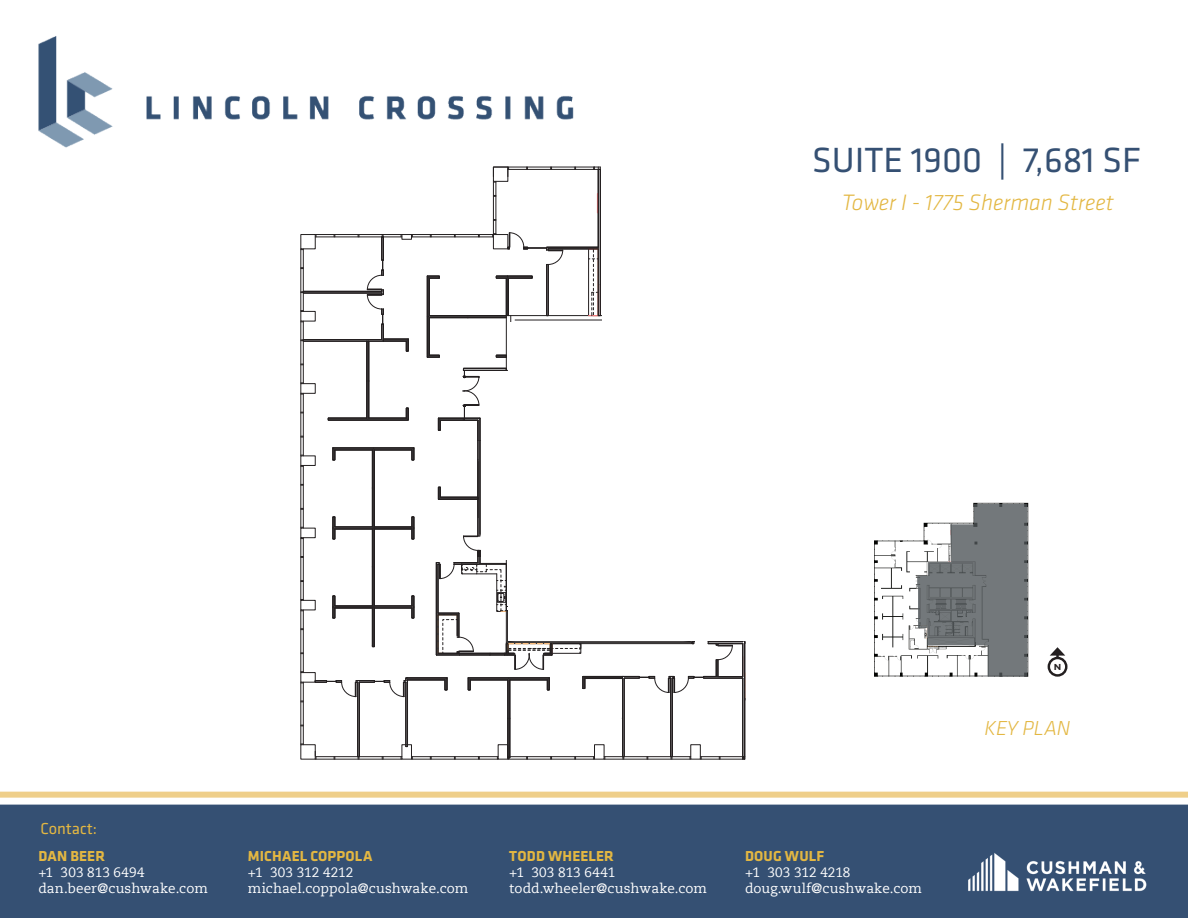
<style>
.page{position:relative;width:1188px;height:918px;background:#fff}
.page>*{position:absolute;margin:0;border:0;box-sizing:border-box;transform-origin:0 0}
.t1{font:36.3px "Klavika Basic";color:#355073}
.t2{font:italic 300 23.1px "Klavika Basic";color:#e3b742}
.t3{font:italic 300 21px "Klavika Basic";color:#e3b742}
.t4{font:16.5px "Klavika Basic";color:#e3b742}
.t5{font:700 15px "Klavika Basic";letter-spacing:.005em;color:#e3b742}
.t6{font:13.5px/16.2px "Caecilia LT Pro 55 Roman";letter-spacing:.005em;color:#fff}
.t7{font:700 8.7px "Gotham";color:#231f20;scale:1.11 1}
</style>
<div class="page">
<div style="left:0;top:805px;width:1188px;height:113px;background:#355073"></div>
<img style="left:38px;top:36px;width:563px;height:131px">
<img style="left:968px;top:853px;width:179px;height:39px">
<div style="left:0;top:792px;width:1188px;height:6px;background:#efcf8a"></div>
<svg style="left:1049px;top:658px;width:17px;height:17px"></svg>
<div style="left:1048px;top:657px;width:20px;height:20px;border:2px solid #231f20;border-radius:50%"></div>
<svg style="left:1050px;top:647px;width:15px;height:11px"></svg>
<img style="left:874px;top:502px;width:155px;height:175px">
<svg style="left:917px;top:504px;width:110px;height:173px"></svg>
<hr style="left:604px;top:759px;width:87px;height:1px;background:#231f20">
<hr style="left:506px;top:315px;width:186px;height:1px;background:#231f20">
<hr style="left:515px;top:320px;width:169px;height:1px;background:#231f20">
<hr style="left:411px;top:756px;width:87px;height:1px;background:#231f20">
<hr style="left:411px;top:234px;width:82px;height:1px;background:#231f20">
<hr style="left:411px;top:237px;width:82px;height:1px;background:#231f20">
<hr style="left:411px;top:759px;width:87px;height:1px;background:#231f20">
<hr style="left:303px;top:465px;width:1px;height:63px;background:#231f20">
<hr style="left:301px;top:465px;width:1px;height:63px;background:#231f20">
<hr style="left:315px;top:759px;width:87px;height:1px;background:#231f20">
<hr style="left:303px;top:682px;width:1px;height:63px;background:#231f20">
<hr style="left:301px;top:682px;width:1px;height:63px;background:#231f20">
<hr style="left:303px;top:610px;width:1px;height:63px;background:#231f20">
<hr style="left:301px;top:610px;width:1px;height:63px;background:#231f20">
<div style="left:301px;top:672px;width:14px;height:10px;border:1px solid #231f20"></div>
<hr style="left:303px;top:538px;width:1px;height:62px;background:#231f20">
<hr style="left:301px;top:538px;width:1px;height:62px;background:#231f20">
<div style="left:301px;top:600px;width:14px;height:10px;border:1px solid #231f20"></div>
<div style="left:301px;top:528px;width:14px;height:10px;border:1px solid #231f20"></div>
<hr style="left:315px;top:237px;width:87px;height:1px;background:#231f20">
<hr style="left:315px;top:234px;width:87px;height:1px;background:#231f20">
<hr style="left:303px;top:321px;width:1px;height:63px;background:#231f20">
<hr style="left:301px;top:321px;width:1px;height:63px;background:#231f20">
<hr style="left:303px;top:393px;width:1px;height:63px;background:#231f20">
<hr style="left:301px;top:393px;width:1px;height:63px;background:#231f20">
<div style="left:301px;top:456px;width:14px;height:10px;border:1px solid #231f20"></div>
<div style="left:301px;top:383px;width:14px;height:10px;border:1px solid #231f20"></div>
<hr style="left:303px;top:249px;width:1px;height:62px;background:#231f20">
<hr style="left:301px;top:249px;width:1px;height:62px;background:#231f20">
<div style="left:301px;top:234px;width:14px;height:15px;border:1px solid #231f20"></div>
<div style="left:402px;top:234px;width:10px;height:5px;border:1px solid #231f20"></div>
<hr style="left:508px;top:759px;width:87px;height:1px;background:#231f20">
<hr style="left:506px;top:316px;width:1px;height:54px;background:#231f20">
<hr style="left:510px;top:316px;width:1px;height:54px;background:#231f20">
<hr style="left:700px;top:759px;width:45px;height:1px;background:#231f20">
<hr style="left:478px;top:440px;width:1px;height:96px;background:#231f20">
<hr style="left:480px;top:440px;width:1px;height:96px;background:#231f20">
<svg style="left:427px;top:355px;width:13px;height:3px"></svg>
<hr style="left:427px;top:276px;width:1px;height:81px;background:#231f20">
<hr style="left:429px;top:318px;width:1px;height:37px;background:#231f20">
<hr style="left:428px;top:317px;width:1px;height:39px;background:#231f20">
<hr style="left:368px;top:341px;width:1px;height:78px;background:#231f20">
<hr style="left:367px;top:341px;width:1px;height:77px;background:#231f20">
<svg style="left:328px;top:408px;width:81px;height:12px"></svg>
<hr style="left:374px;top:529px;width:38px;height:1px;background:#231f20">
<hr style="left:374px;top:527px;width:38px;height:1px;background:#231f20">
<hr style="left:334px;top:528px;width:79px;height:1px;background:#231f20">
<svg style="left:333px;top:449px;width:2px;height:11px"></svg>
<hr style="left:374px;top:450px;width:38px;height:1px;background:#231f20">
<hr style="left:333px;top:448px;width:81px;height:1px;background:#231f20">
<hr style="left:334px;top:449px;width:79px;height:1px;background:#231f20">
<hr style="left:335px;top:450px;width:37px;height:1px;background:#231f20">
<hr style="left:374px;top:450px;width:1px;height:77px;background:#231f20">
<hr style="left:373px;top:449px;width:1px;height:79px;background:#231f20">
<hr style="left:372px;top:450px;width:1px;height:77px;background:#231f20">
<svg style="left:412px;top:448px;width:2px;height:12px"></svg>
<hr style="left:374px;top:529px;width:1px;height:77px;background:#231f20">
<hr style="left:373px;top:528px;width:1px;height:79px;background:#231f20">
<hr style="left:372px;top:529px;width:1px;height:77px;background:#231f20">
<div style="left:372px;top:608px;width:3px;height:39px;border:1px solid #231f20"></div>
<hr style="left:373px;top:607px;width:1px;height:40px;background:#231f20">
<svg style="left:333px;top:517px;width:40px;height:22px"></svg>
<svg style="left:412px;top:517px;width:2px;height:22px"></svg>
<hr style="left:374px;top:606px;width:38px;height:1px;background:#231f20">
<hr style="left:374px;top:608px;width:38px;height:1px;background:#231f20">
<hr style="left:334px;top:607px;width:78px;height:1px;background:#231f20">
<svg style="left:333px;top:596px;width:40px;height:22px"></svg>
<svg style="left:412px;top:596px;width:2px;height:22px"></svg>
<div style="left:382px;top:237px;width:2px;height:23px;border:1px solid #231f20"></div>
<hr style="left:408px;top:680px;width:37px;height:1px;background:#231f20">
<hr style="left:408px;top:678px;width:39px;height:1px;background:#231f20">
<hr style="left:408px;top:679px;width:38px;height:1px;background:#231f20">
<div style="left:463px;top:368px;width:43px;height:3px;border:1px solid #231f20"></div>
<svg style="left:438px;top:368px;width:43px;height:72px"></svg>
<svg style="left:301px;top:260px;width:108px;height:91px"></svg>
<svg style="left:427px;top:167px;width:174px;height:151px"></svg>
<svg style="left:430px;top:459px;width:315px;height:300px"></svg>
<svg style="left:315px;top:678px;width:98px;height:81px"></svg>
<svg style="left:496px;top:324px;width:12px;height:47px"></svg>
<div style="left:314px;top:161px;width:101px;height:44px;background:#fff"></div>
<div style="left:508px;top:323px;width:246px;height:318px;background:#fff"></div>
<div style="left:490px;top:375px;width:36px;height:185px;background:#fff"></div>
<div style="left:602px;top:298px;width:101px;height:29px;background:#fff"></div>
<h1 class="t1" style="left:812px;top:137px;width:330px">SUITE 1900 | 7,681 SF</h1>
<h2 class="t2" style="left:842px;top:189px;width:273px">Tower I - 1775 Sherman Street</h2>
<p class="t4" style="left:40px;top:818px;width:58px">Contact:</p>
<p class="t5" style="left:38px;top:845px;width:68px">DAN BEER</p>
<p class="t6" style="left:38px;top:864px;width:171px">+1 303 813 6494 dan.beer@cushwake.com</p>
<p class="t5" style="left:248px;top:845px;width:126px">MICHAEL COPPOLA</p>
<p class="t6" style="left:248px;top:864px;width:222px">+1 303 312 4212 michael.coppola@cushwake.com</p>
<p class="t5" style="left:509px;top:845px;width:106px">TODD WHEELER</p>
<p class="t6" style="left:509px;top:864px;width:199px">+1 303 813 6441 todd.wheeler@cushwake.com</p>
<p class="t5" style="left:745px;top:845px;width:81px">DOUG WULF</p>
<p class="t6" style="left:745px;top:864px;width:178px">+1 303 312 4218 doug.wulf@cushwake.com</p>
<p class="t7" style="left:1054px;top:661px;width:8px">N</p>
<h3 class="t3" style="left:985px;top:716px;width:87px">KEY PLAN</h3>
</div>
